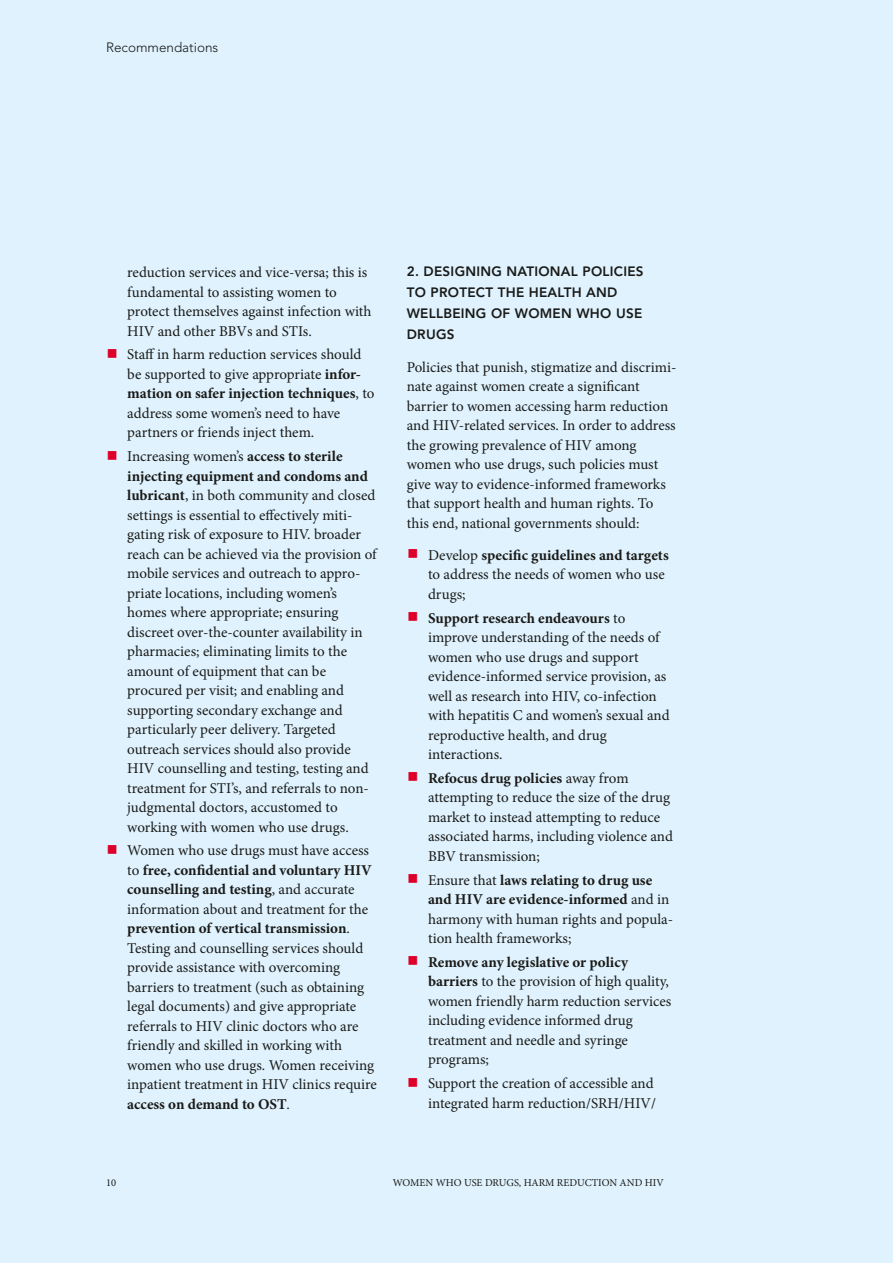
<style>
.page{position:relative;width:893px;height:1263px;background:#dff2fd}
.page>*{position:absolute;margin:0;border:0;box-sizing:border-box;transform-origin:0 0}
.t1{font:15px/19.5px "Minion Pro";color:#1a1a18}
.t2{font:800 13.5px/21px "Avenir";letter-spacing:.02em;color:#1a1a18}
.t3{font:300 13.5px "Avenir";color:#1a1a18}
.t4{font:10.5px "Minion Pro";color:#1a1a18}
.s1{font-size:30px;color:#dd0029}
.s2{font-weight:700}
</style>
<div class="page">
<p class="t3" style="left:106px;top:40px;width:114px">Recommendations</p>
<p class="t1" style="left:127px;top:263px;width:246px">reduction services and vice-versa; this is fundamental to assisting women to protect themselves against infection with HIV and other BBVs and STIs.</p>
<p class="t1" style="left:127px;top:345px;width:249px;text-indent:-21px"><span class="s1">■</span> Staff in harm reduction services should be supported to give appropriate <span class="s2">infor&shy;mation on safer injection techniques</span>, to address some women’s need to have partners or friends inject them.</p>
<p class="t1" style="left:127px;top:447px;width:251px;text-indent:-21px"><span class="s1">■</span> Increasing women’s <span class="s2">access to sterile injecting equipment and condoms and lubricant</span>, in both community and closed settings is essential to effectively miti&shy;gating risk of exposure to HIV. broader reach can be achieved via the provision of mobile services and outreach to appro&shy;priate locations, including women’s homes where appropriate; ensuring discreet over-the-counter availability in pharmacies; eliminating limits to the amount of equipment that can be procured per visit; and enabling and supporting secondary exchange and particularly peer delivery. Targeted outreach services should also provide HIV counselling and testing, testing and treatment for STI’s, and referrals to non&shy;judgmental doctors, accustomed to working with women who use drugs.</p>
<p class="t1" style="left:127px;top:841px;width:251px;text-indent:-21px"><span class="s1">■</span> Women who use drugs must have access to <span class="s2">free, confidential and voluntary HIV counselling and testing</span>, and accurate information about and treatment for the <span class="s2">prevention of vertical transmission</span>.<br>Testing and counselling services should provide assistance with overcoming barriers to treatment (such as obtaining legal documents) and give appropriate referrals to HIV clinic doctors who are friendly and skilled in working with women who use drugs. Women receiving inpatient treatment in HIV clinics require <span class="s2">access on demand to OST</span>.</p>
<p class="t2" style="left:407px;top:261px;width:237px">2. DESIGNING NATIONAL POLICIES<br>TO PROTECT THE HEALTH AND<br>WELLBEING OF WOMEN WHO USE<br>DRUGS</p>
<p class="t1" style="left:407px;top:357px;width:271px">Policies that punish, stigmatize and discrimi&shy;nate against women create a significant barrier to women accessing harm reduction and HIV-related services. In order to address the growing prevalence of HIV among women who use drugs, such policies must give way to evidence-informed frameworks that support health and human rights. To this end, national governments should:</p>
<p class="t1" style="left:428px;top:545px;width:242px;text-indent:-21px"><span class="s1">■</span> Develop <span class="s2">specific guidelines and targets </span>to address the needs of women who use drugs;</p>
<p class="t1" style="left:428px;top:608px;width:243px;text-indent:-21px"><span class="s1">■</span> <span class="s2">Support research endeavours</span> to improve understanding of the needs of women who use drugs and support evidence-informed service provision, as well as research into HIV, co-infection with hepatitis C and women’s sexual and reproductive health, and drug interactions.</p>
<p class="t1" style="left:428px;top:768px;width:246px;text-indent:-21px"><span class="s1">■</span> <span class="s2">Refocus drug policies</span> away from attempting to reduce the size of the drug market to instead attempting to reduce associated harms, including violence and BBV transmission;</p>
<p class="t1" style="left:428px;top:870px;width:247px;text-indent:-21px"><span class="s1">■</span> Ensure that <span class="s2">laws relating to drug use and HIV are evidence-informed</span> and in harmony with human rights and popula&shy;tion health frameworks;</p>
<p class="t1" style="left:428px;top:952px;width:245px;text-indent:-21px"><span class="s1">■</span> <span class="s2">Remove any legislative or policy barriers</span> to the provision of high quality, women friendly harm reduction services including evidence informed drug treatment and needle and syringe programs;</p>
<p class="t1" style="left:407px;top:1074px;width:251px;text-align:right"><span class="s1">■</span> Support the creation of accessible and integrated harm reduction/SRH/HIV/</p>
<p class="t4" style="left:106px;top:1175px;width:12px">10</p>
<p class="t4" style="left:393px;top:1175px;width:273px">WOMEN WHO USE DRUGS, HARM REDUCTION AND HIV</p>
<p class="t4" style="left:109px;top:1175px;width:12px">10</p>
<p class="t4" style="left:409px;top:1175px;width:273px">WOMEN WHO USE DRUGS, HARM REDUCTIO AND HIV</p>
</div>
